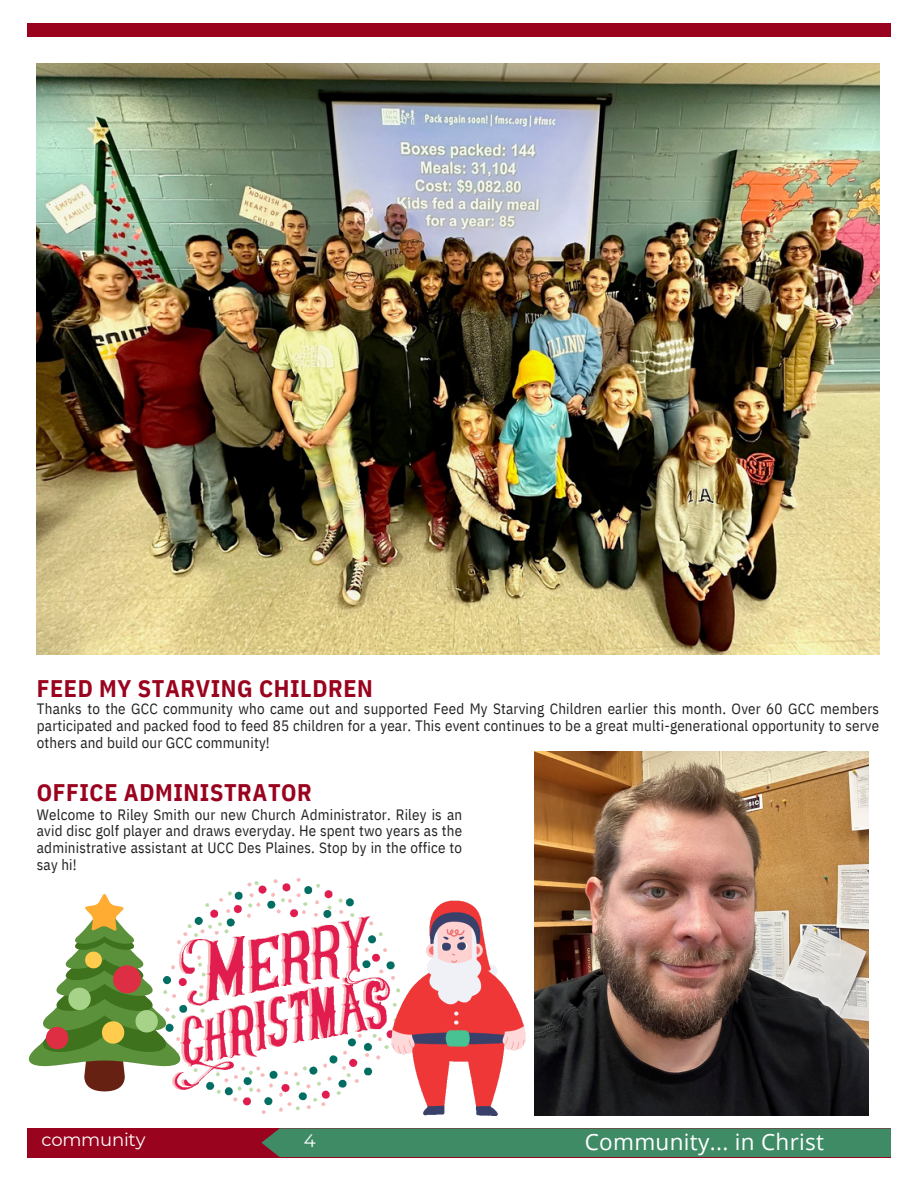
<style>
.page{position:relative;width:918px;height:1188px;background:#fff}
.page>*{position:absolute;margin:0;border:0;box-sizing:border-box;transform-origin:0 0}
.t1{font:700 24px "IBM Plex Sans Cond";letter-spacing:.025em;color:#9a031e}
.t2{font:22.5px "Open Sans";letter-spacing:.015em;color:#fff}
.t3{font:18px "Montserrat";letter-spacing:-.01em;color:#fff}
.t4{font:15px/16.8px "IBM Plex Sans Cond";letter-spacing:.01em;color:#231f20;text-align:justify}
</style>
<div class="page">
<img style="left:37px;top:63px;width:843px;height:592px">
<div style="left:27px;top:23px;width:864px;height:14px;background:#9a031e"></div>
<div style="left:27px;top:1128px;width:864px;height:29px;background:#9a031e"></div>
<div style="left:261px;top:1128px;width:630px;height:29px;background:#3e8b66"></div>
<img style="left:534px;top:751px;width:335px;height:365px">
<img style="left:187px;top:879px;width:204px;height:235px">
<img style="left:391px;top:901px;width:134px;height:214px">
<svg style="left:28px;top:894px;width:159px;height:197px"></svg>
<p class="t1" style="left:37px;top:673px;width:337px">FEED MY STARVING CHILDREN</p>
<p class="t4" style="left:37px;top:700px;width:844px">Thanks to the GCC community who came out and supported Feed My Starving Children earlier this month. Over 60 GCC members participated and packed food to feed 85 children for a year. This event continues to be a great multi-generational opportunity to serve others and build our GCC community!</p>
<p class="t1" style="left:37px;top:776px;width:277px">OFFICE ADMINISTRATOR</p>
<p class="t4" style="left:37px;top:805px;width:427px">Welcome to Riley Smith our new Church Administrator. Riley is an avid disc golf player and draws everyday. He spent two years as the administrative assistant at UCC Des Plaines. Stop by in the office to say hi!</p>
<p class="t3" style="left:41px;top:1128px;width:106px">community</p>
<p class="t2" style="left:585px;top:1126px;width:241px">Community... in Christ</p>
<p class="t3" style="left:304px;top:1129px;width:13px">4</p>
</div>
